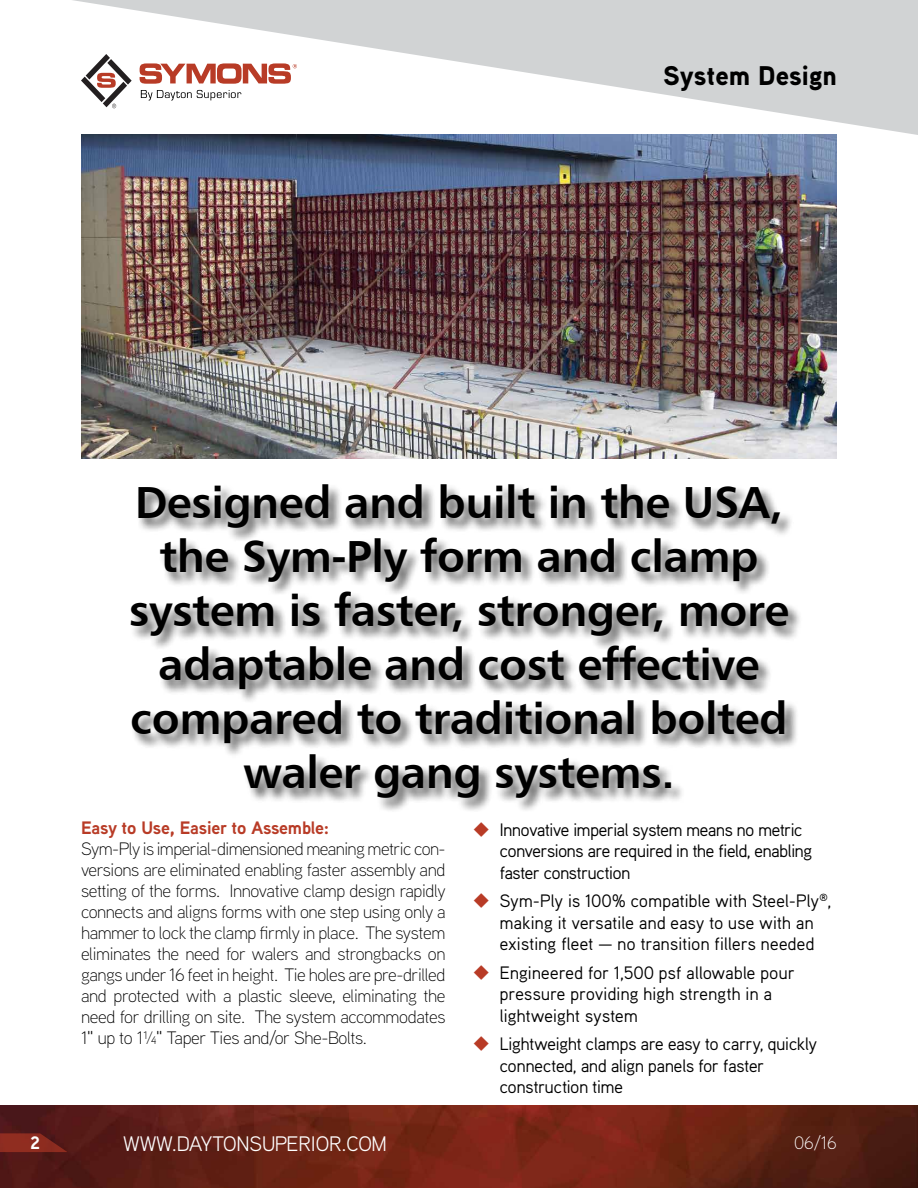
<style>
.page{position:relative;width:918px;height:1188px;background:#fff}
.page>*{position:absolute;margin:0;border:0;box-sizing:border-box;transform-origin:0 0}
.t1{font:45px/54px "Humanist 777 BT Bold B";letter-spacing:-.01em;color:#000;text-align:center}
.t2{font:900 27px "Aaux Next";color:#000}
.t3{font:21px "Aaux Next";letter-spacing:-.01em;color:#fff}
.t4{font:300 18px/21px "Aaux Next";letter-spacing:-.02em;color:#000;text-align:justify}
.t5{font:18px/21.6px "Aaux Pro OT";letter-spacing:-.03em;color:#000}
.t6{font:700 18px "Aaux Next";letter-spacing:-.01em;color:#b83b26}
.t7{font:300 18px "Aaux Next";color:#fff}
.t8{font:700 18px "Aaux Next";color:#fff}
</style>
<div class="page">
<img style="left:0;top:1106px;width:918px;height:82px">
<svg style="left:0;top:1133px;width:68px;height:19px"></svg>
<svg style="left:73px;top:0;width:845px;height:135px;fill:#d1d3d4"></svg>
<div style="left:130px;top:484px;width:673px;height:329px;background:#000;opacity:.65"></div>
<img style="left:81px;top:135px;width:756px;height:324px">
<h2 class="t2" style="left:663px;top:57px;width:175px">System Design</h2>
<h1 class="t1" style="left:129px;top:475px;width:662px">Designed and built in the USA, the Sym-Ply form and clamp system is faster, stronger, more adaptable and cost effective compared to traditional bolted waler gang systems.</h1>
<p class="t6" style="left:81px;top:815px;width:250px">Easy to Use, Easier to Assemble:</p>
<p class="t4" style="left:81px;top:838px;width:366px">Sym-Ply is imperial-dimensioned meaning metric con&shy;versions are eliminated enabling faster assembly and setting of the forms. Innovative clamp design rapidly connects and aligns forms with one step using only a hammer to lock the clamp firmly in place. The system eliminates the need for walers and strongbacks on gangs under 16 feet in height. Tie holes are pre-drilled and protected with a plastic sleeve, eliminating the need for drilling on site. The system accommodates 1" up to 1¼" Taper Ties and/or She-Bolts.</p>
<p class="t5" style="left:500px;top:818px;width:314px">Innovative imperial system means no metric conversions are required in the field, enabling faster construction</p>
<p class="t5" style="left:500px;top:890px;width:333px">Sym-Ply is 100% compatible with Steel-Ply<sup>®</sup>, making it versatile and easy to use with an existing fleet — no transition fillers needed</p>
<p class="t5" style="left:500px;top:961px;width:297px">Engineered for 1,500 psf allowable pour pressure providing high strength in a lightweight system</p>
<p class="t5" style="left:500px;top:1033px;width:319px">Lightweight clamps are easy to carry, quickly connected, and align panels for faster construction time</p>
<p class="t8" style="left:30px;top:1130px;width:11px">2</p>
<p class="t3" style="left:123px;top:1129px;width:265px">WWW.DAYTONSUPERIOR.COM</p>
<p class="t7" style="left:794px;top:1131px;width:44px">06/16</p>
</div>
